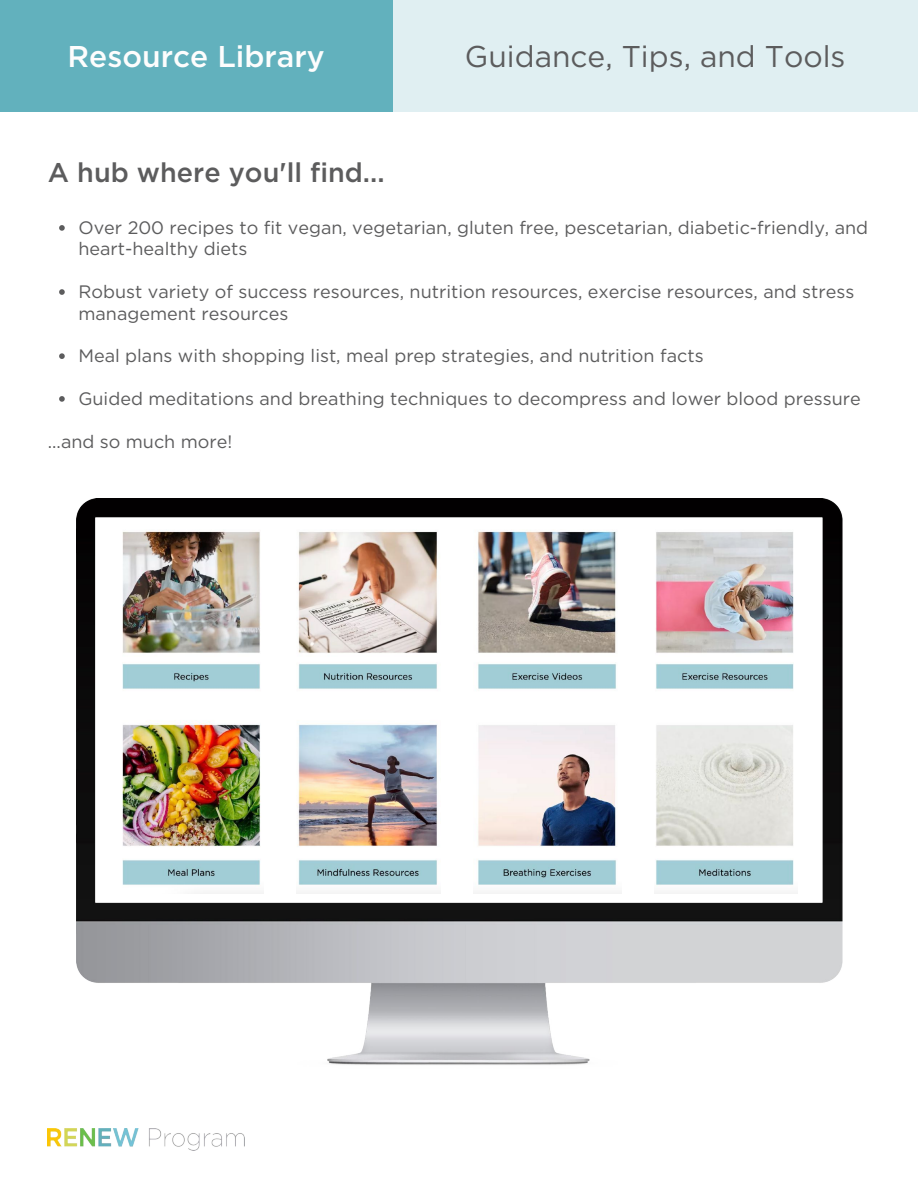
<style>
.page{position:relative;width:918px;height:1188px;background:#fff}
.page>*{position:absolute;margin:0;border:0;box-sizing:border-box;transform-origin:0 0}
.t1{font:30px "Gotham";color:#5c5c5d}
.t2{font:500 30px "Gotham";color:#fdfdfd}
.t3{font:500 27px "Gotham";color:#5c5c5d}
.t4{font:18px/21.3px "Gotham";color:#5c5c5d}
</style>
<div class="page">
<div style="left:393px;top:0;width:525px;height:111px;background:#e0eff2"></div>
<div style="left:0;top:0;width:393px;height:111px;background:#62b1bd"></div>
<img style="left:76px;top:498px;width:767px;height:567px">
<img style="left:119px;top:525px;width:145px;height:369px">
<img style="left:297px;top:525px;width:144px;height:369px">
<img style="left:654px;top:525px;width:143px;height:369px">
<img style="left:474px;top:525px;width:147px;height:369px">
<svg style="left:59px;top:225px;width:6px;height:6px"></svg>
<svg style="left:59px;top:289px;width:6px;height:6px"></svg>
<svg style="left:59px;top:353px;width:6px;height:6px"></svg>
<svg style="left:59px;top:396px;width:6px;height:6px"></svg>
<img style="left:48px;top:1129px;width:197px;height:21px">
<p class="t2" style="left:68px;top:38px;width:259px">Resource Library</p>
<p class="t1" style="left:465px;top:38px;width:382px">Guidance, Tips, and Tools</p>
<p class="t3" style="left:48px;top:156px;width:338px">A hub where you'll find...</p>
<p class="t4" style="left:78px;top:217px;width:791px">Over 200 recipes to fit vegan, vegetarian, gluten free, pescetarian, diabetic-friendly, and heart-healthy diets</p>
<p class="t4" style="left:78px;top:281px;width:777px">Robust variety of success resources, nutrition resources, exercise resources, and stress management resources</p>
<p class="t4" style="left:78px;top:345px;width:627px">Meal plans with shopping list, meal prep strategies, and nutrition facts</p>
<p class="t4" style="left:78px;top:388px;width:784px">Guided meditations and breathing techniques to decompress and lower blood pressure</p>
<p class="t4" style="left:48px;top:431px;width:186px">...and so much more!</p>
</div>
